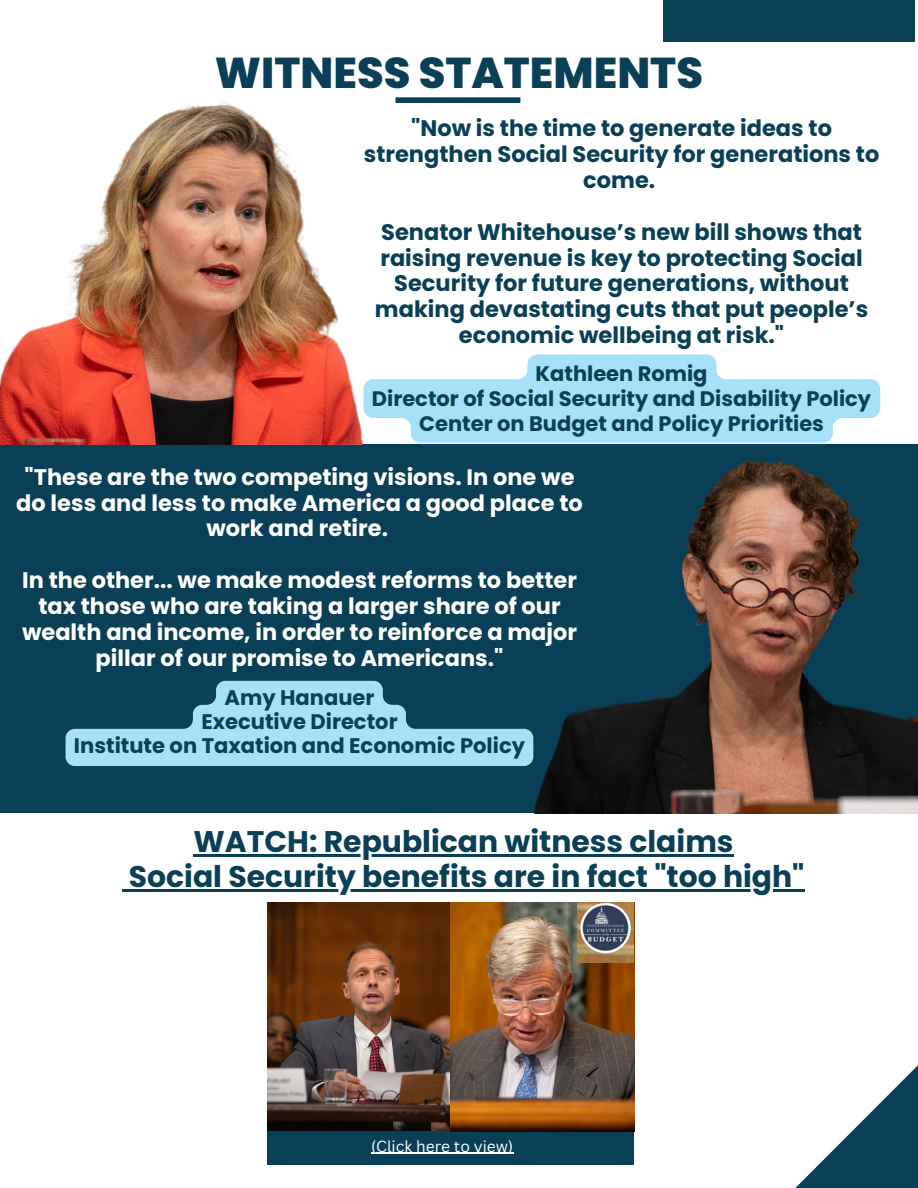
<style>
.page{position:relative;width:918px;height:1188px;background:#fff}
.page>*{position:absolute;margin:0;border:0;box-sizing:border-box;transform-origin:0 0}
.t1{font:800 43.05px "Poppins";color:#093f57}
.t2{font:700 29.85px "Poppins";color:#093f57}
.t3{font:700 22.5px/25.8px "Poppins";color:#093f57;text-align:center}
.t4{font:700 22.5px/25.8px "Poppins";color:#fff;text-align:center}
.t5{font:700 21px "Poppins";color:#093f57}
.t6{font:15.6px "Canva Sans";color:#fff}
</style>
<div class="page">
<div style="left:396px;top:97px;width:124px;height:6px;background:#093f57"></div>
<div style="left:663px;top:0;width:252px;height:42px;background:#093f57"></div>
<div style="left:0;top:444px;width:918px;height:368px;background:#093f57"></div>
<img style="left:407px;top:397px;width:511px;height:416px">
<svg style="left:795px;top:1065px;width:123px;height:123px"></svg>
<img style="left:0;top:97px;width:410px;height:347px">
<hr style="left:194px;top:855px;width:540px;height:2px;background:#093f57">
<svg style="left:123px;top:889px;width:6px;height:3px"></svg>
<hr style="left:129px;top:889px;width:676px;height:3px;background:#093f57">
<svg style="left:66px;top:681px;width:467px;height:85px"></svg>
<svg style="left:364px;top:354px;width:516px;height:89px;fill:#a6e1fa"></svg>
<img style="left:267px;top:902px;width:367px;height:229px">
<div style="left:267px;top:1131px;width:367px;height:34px;background:#093f57"></div>
<img style="left:578px;top:902px;width:56px;height:61px">
<hr style="left:372px;top:1153px;width:142px;height:1px;background:#fff">
<hr style="left:371px;top:1153px;width:142px;height:1px;background:#fff">
<p class="t1" style="left:215px;top:43px;width:490px">WITNESS STATEMENTS</p>
<p class="t3" style="left:364px;top:115px;width:517px">"Now is the time to generate ideas to strengthen Social Security for generations to come.</p>
<p class="t3" style="left:375px;top:219px;width:495px">Senator Whitehouse’s new bill shows that raising revenue is key to protecting Social Security for future generations, without making devastating cuts that put people’s economic wellbeing at risk."</p>
<p class="t5" style="left:536px;top:359px;width:173px">Kathleen Romig</p>
<p class="t5" style="left:372px;top:384px;width:501px">Director of Social Security and Disability Policy</p>
<p class="t5" style="left:419px;top:409px;width:406px">Center on Budget and Policy Priorities</p>
<p class="t4" style="left:16px;top:464px;width:568px">"These are the two competing visions. In one we do less and less to make America a good place to work and retire.</p>
<p class="t4" style="left:22px;top:567px;width:557px">In the other... we make modest reforms to better tax those who are taking a larger share of our wealth and income, in order to reinforce a major pillar of our promise to Americans."</p>
<p class="t5" style="left:225px;top:683px;width:151px">Amy Hanauer</p>
<p class="t5" style="left:201px;top:707px;width:198px">Executive Director</p>
<p class="t5" style="left:74px;top:731px;width:453px">Institute on Taxation and Economic Policy</p>
<p class="t2" style="left:194px;top:821px;width:542px">WATCH: Republican witness claims</p>
<p class="t2" style="left:129px;top:856px;width:677px">Social Security benefits are in fact "too high"</p>
<p class="t6" style="left:371px;top:1135px;width:144px">(Click here to view)</p>
</div>
